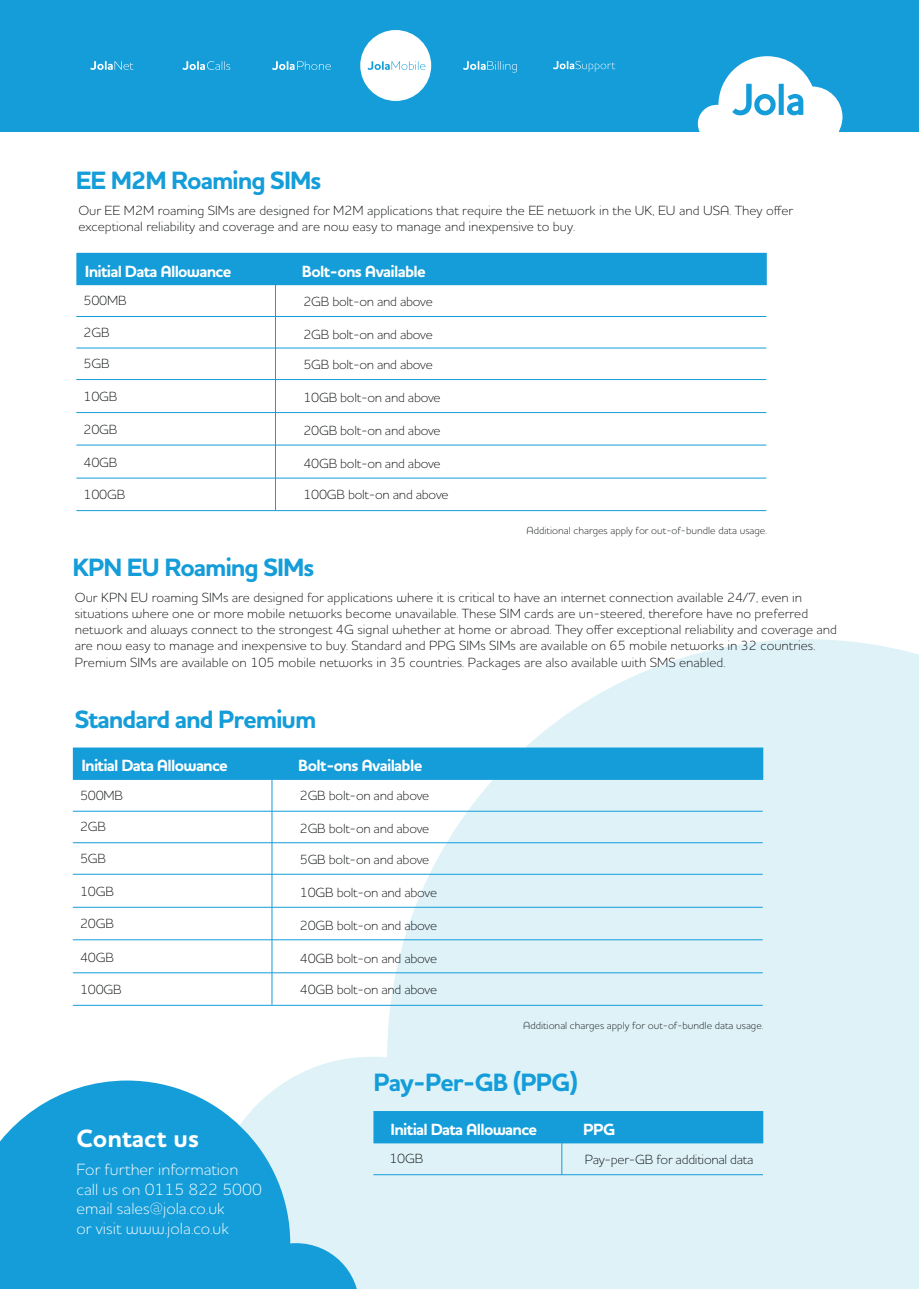
<style>
.page{position:relative;width:919px;height:1289px;background:#fff}
.page>*{position:absolute;margin:0;border:0;box-sizing:border-box;transform-origin:0 0}
.t1{font:700 25.5px "Houschka Pro";letter-spacing:-.04em;color:#149dd9}
.t2{font:700 25.5px "Houschka Pro";color:#fff}
.t3{font:700 16.5px "Houschka Pro";letter-spacing:-.045em;color:#fff}
.t4{font:300 16.5px/19.5px "Houschka Pro";color:#fff}
.t5{font:300 13.5px/16.2px "Houschka Pro";color:#111415}
.t6{font:300 13.5px "Houschka Pro";letter-spacing:-.02em;color:#111415}
.t7{font:300 10.5px "Houschka Pro";color:#111415}
</style>
<div class="page">
<svg style="left:210px;top:639px;width:708px;height:649px;fill:#def2f8"></svg>
<svg style="left:0;top:1080px;width:359px;height:208px;background:#4db5e1"></svg>
<div style="left:0;top:0;width:918px;height:132px;background:#149dd9"></div>
<svg style="left:90px;top:61px;width:44px;height:9px"></svg>
<svg style="left:182px;top:61px;width:48px;height:9px"></svg>
<div style="left:360px;top:30px;width:71px;height:71px;background:#fff;border-radius:50%"></div>
<svg style="left:367px;top:61px;width:58px;height:9px"></svg>
<svg style="left:272px;top:61px;width:59px;height:9px"></svg>
<svg style="left:463px;top:61px;width:53px;height:12px"></svg>
<svg style="left:553px;top:61px;width:62px;height:11px"></svg>
<svg style="left:697px;top:56px;width:145px;height:76px"></svg>
<div style="left:699px;top:127px;width:139px;height:11px;background:#fff"></div>
<div style="left:76px;top:253px;width:690px;height:32px;background:#149dd9"></div>
<hr style="left:76px;top:347px;width:690px;height:1px;background:#149dd9">
<hr style="left:275px;top:265px;width:1px;height:245px;background:#149dd9">
<hr style="left:76px;top:379px;width:690px;height:1px;background:#149dd9">
<hr style="left:76px;top:412px;width:690px;height:1px;background:#149dd9">
<hr style="left:76px;top:444px;width:690px;height:1px;background:#149dd9">
<hr style="left:76px;top:477px;width:690px;height:1px;background:#149dd9">
<hr style="left:76px;top:510px;width:690px;height:1px;background:#149dd9">
<hr style="left:76px;top:316px;width:690px;height:1px;background:#149dd9">
<div style="left:73px;top:747px;width:690px;height:33px;background:#149dd9"></div>
<hr style="left:73px;top:842px;width:689px;height:1px;background:#149dd9">
<hr style="left:271px;top:759px;width:1px;height:245px;background:#149dd9">
<hr style="left:73px;top:873px;width:689px;height:1px;background:#149dd9">
<hr style="left:73px;top:906px;width:689px;height:1px;background:#149dd9">
<hr style="left:73px;top:939px;width:689px;height:1px;background:#149dd9">
<hr style="left:73px;top:972px;width:689px;height:1px;background:#149dd9">
<hr style="left:73px;top:1004px;width:689px;height:1px;background:#149dd9">
<hr style="left:73px;top:810px;width:689px;height:1px;background:#149dd9">
<div style="left:373px;top:1110px;width:390px;height:33px;background:#149dd9"></div>
<hr style="left:561px;top:1122px;width:1px;height:52px;background:#149dd9">
<hr style="left:373px;top:1174px;width:390px;height:1px;background:#149dd9">
<h1 class="t1" style="left:76px;top:164px;width:247px">EE M2M Roaming SIMs</h1>
<p class="t5" style="left:78px;top:202px;width:716px">Our EE M2M roaming SIMs are designed for M2M applications that require the EE network in the UK, EU and USA. They offer exceptional reliability and coverage and are now easy to manage and inexpensive to buy.</p>
<p class="t3" style="left:85px;top:260px;width:148px">Initial Data Allowance</p>
<p class="t3" style="left:302px;top:260px;width:125px">Bolt-ons Available</p>
<p class="t5" style="left:84px;top:292px;width:45px">500MB</p>
<p class="t5" style="left:84px;top:324px;width:28px">2GB</p>
<p class="t5" style="left:84px;top:355px;width:28px">5GB</p>
<p class="t6" style="left:303px;top:292px;width:131px">2GB bolt-on and above</p>
<p class="t6" style="left:303px;top:325px;width:131px">2GB bolt-on and above</p>
<p class="t6" style="left:303px;top:356px;width:131px">5GB bolt-on and above</p>
<p class="t5" style="left:84px;top:388px;width:35px">10GB</p>
<p class="t6" style="left:303px;top:389px;width:139px">10GB bolt-on and above</p>
<p class="t5" style="left:84px;top:421px;width:35px">20GB</p>
<p class="t6" style="left:303px;top:422px;width:139px">20GB bolt-on and above</p>
<p class="t5" style="left:84px;top:454px;width:35px">40GB</p>
<p class="t6" style="left:303px;top:455px;width:139px">40GB bolt-on and above</p>
<p class="t5" style="left:84px;top:486px;width:43px">100GB</p>
<p class="t6" style="left:303px;top:486px;width:147px">100GB bolt-on and above</p>
<h1 class="t1" style="left:72px;top:551px;width:243px">KPN EU Roaming SIMs</h1>
<p class="t7" style="left:526px;top:524px;width:242px">Additional charges apply for out-of-bundle data usage.</p>
<p class="t5" style="left:75px;top:588px;width:763px">Our KPN EU roaming SIMs are designed for applications where it is critical to have an internet connection available 24/7, even in situations where one or more mobile networks become unavailable. These SIM cards are un-steered, therefore have no preferred network and always connect to the strongest 4G signal whether at home or abroad. They offer exceptional reliability and coverage and are now easy to manage and inexpensive to buy. Standard and PPG SIMs SIMs are available on 65 mobile networks in 32 countries.<br>Premium SIMs are available on 105 mobile networks in 35 countries. Packages are also available with SMS enabled.</p>
<h1 class="t1" style="left:75px;top:702px;width:243px">Standard and Premium</h1>
<p class="t3" style="left:81px;top:755px;width:148px">Initial Data Allowance</p>
<p class="t3" style="left:298px;top:755px;width:125px">Bolt-ons Available</p>
<p class="t5" style="left:80px;top:787px;width:45px">500MB</p>
<p class="t5" style="left:80px;top:818px;width:28px">2GB</p>
<p class="t5" style="left:80px;top:850px;width:28px">5GB</p>
<p class="t6" style="left:300px;top:787px;width:131px">2GB bolt-on and above</p>
<p class="t6" style="left:300px;top:820px;width:131px">2GB bolt-on and above</p>
<p class="t6" style="left:300px;top:851px;width:131px">5GB bolt-on and above</p>
<p class="t5" style="left:80px;top:883px;width:35px">10GB</p>
<p class="t6" style="left:300px;top:884px;width:139px">10GB bolt-on and above</p>
<p class="t5" style="left:80px;top:915px;width:35px">20GB</p>
<p class="t6" style="left:300px;top:916px;width:139px">20GB bolt-on and above</p>
<p class="t5" style="left:80px;top:948px;width:35px">40GB</p>
<p class="t6" style="left:300px;top:949px;width:139px">40GB bolt-on and above</p>
<p class="t5" style="left:80px;top:981px;width:43px">100GB</p>
<p class="t6" style="left:300px;top:980px;width:139px">40GB bolt-on and above</p>
<p class="t7" style="left:523px;top:1018px;width:242px">Additional charges apply for out-of-bundle data usage.</p>
<h1 class="t2" style="left:77px;top:1121px;width:124px">Contact us</h1>
<p class="t4" style="left:77px;top:1159px;width:187px">For further information call us on 0115 822 5000 email sales@jola.co.uk</p>
<p class="t4" style="left:77px;top:1217px;width:154px">or visit www.jola.co.uk</p>
<h1 class="t1" style="left:373px;top:1066px;width:206px">Pay-Per-GB (PPG)</h1>
<p class="t3" style="left:390px;top:1118px;width:148px">Initial Data Allowance</p>
<p class="t3" style="left:583px;top:1118px;width:34px">PPG</p>
<p class="t5" style="left:389px;top:1150px;width:35px">10GB</p>
<p class="t6" style="left:584px;top:1150px;width:170px">Pay-per-GB for additional data</p>
</div>
